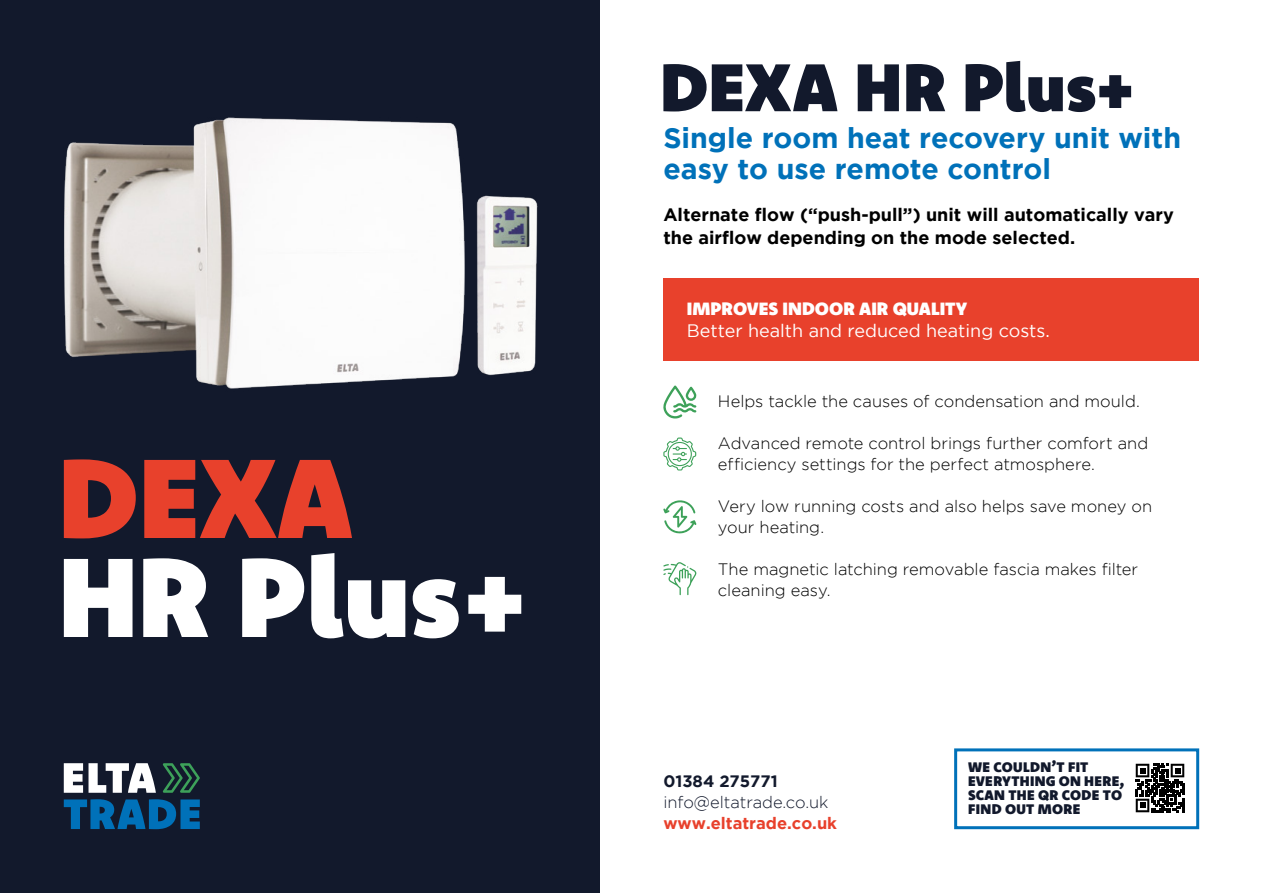
<style>
.page{position:relative;width:1263px;height:893px;background:#fff}
.page>*{position:absolute;margin:0;border:0;box-sizing:border-box;transform-origin:0 0}
.t1{font:900 112.5px "Komet";color:#fff}
.t2{font:900 112.5px "Komet";color:#e8412c}
.t3{font:900 67.5px "Komet";color:#12192c}
.t4{font:700 28.5px/31.5px "Gotham";color:#0071b9}
.t5{font:700 18px/22.5px "Gotham";color:#000}
.t6{font:18px "Gotham";color:#fff}
.t7{font:900 18px "Komet";color:#fff}
.t8{font:300 16.5px/21px "Gotham";color:#000}
.t9{font:300 16.5px "Gotham";color:#12192c}
.t10{font:700 16.5px "Gotham";color:#e8412c}
.t11{font:700 16.5px "Gotham";color:#12192c}
.t12{font:900 13.95px/14px "Komet";letter-spacing:.02em;color:#12192c}
</style>
<div class="page">
<div style="left:0;top:0;width:600px;height:893px;background:#12192c"></div>
<svg style="left:163px;top:763px;width:37px;height:30px"></svg>
<svg style="left:64px;top:763px;width:19px;height:30px"></svg>
<svg style="left:89px;top:763px;width:67px;height:30px"></svg>
<svg style="left:64px;top:799px;width:136px;height:30px"></svg>
<img style="left:64px;top:117px;width:474px;height:272px">
<div style="left:663px;top:278px;width:536px;height:83px;background:#e8412c"></div>
<svg style="left:663px;top:500px;width:33px;height:34px"></svg>
<div style="left:954px;top:748px;width:245px;height:81px;border:3px solid #0071b9"></div>
<svg style="left:663px;top:385px;width:34px;height:34px"></svg>
<svg style="left:663px;top:437px;width:33px;height:33px"></svg>
<svg style="left:663px;top:562px;width:33px;height:33px"></svg>
<svg style="left:1135px;top:763px;width:50px;height:50px"></svg>
<svg style="left:1136px;top:764px;width:48px;height:48px"></svg>
<h1 class="t2" style="left:58px;top:425px;width:296px">DEXA</h1>
<h1 class="t1" style="left:58px;top:524px;width:472px">HR Plus+</h1>
<h2 class="t3" style="left:660px;top:44px;width:477px">DEXA HR Plus+</h2>
<h3 class="t4" style="left:663px;top:121px;width:519px">Single room heat recovery unit with easy to use remote control</h3>
<p class="t5" style="left:663px;top:203px;width:512px">Alternate flow (“push-pull”) unit will automatically vary the airflow depending on the mode selected.</p>
<p class="t7" style="left:687px;top:297px;width:282px">IMPROVES INDOOR AIR QUALITY</p>
<p class="t6" style="left:687px;top:321px;width:364px">Better health and reduced heating costs.</p>
<p class="t8" style="left:718px;top:391px;width:423px">Helps tackle the causes of condensation and mould.</p>
<p class="t8" style="left:718px;top:433px;width:432px">Advanced remote control brings further comfort and efficiency settings for the perfect atmosphere.</p>
<p class="t8" style="left:718px;top:496px;width:436px">Very low running costs and also helps save money on your heating.</p>
<p class="t8" style="left:718px;top:559px;width:422px">The magnetic latching removable fascia makes filter cleaning easy.</p>
<p class="t11" style="left:663px;top:772px;width:116px">01384 275771</p>
<p class="t9" style="left:663px;top:793px;width:167px">info@eltatrade.co.uk</p>
<p class="t10" style="left:663px;top:814px;width:175px">www.eltatrade.co.uk</p>
<p class="t12" style="left:968px;top:760px;width:158px">WE COULDN’T FIT<br>EVERYTHING ON HERE,<br>SCAN THE QR CODE TO<br>FIND OUT MORE</p>
</div>
